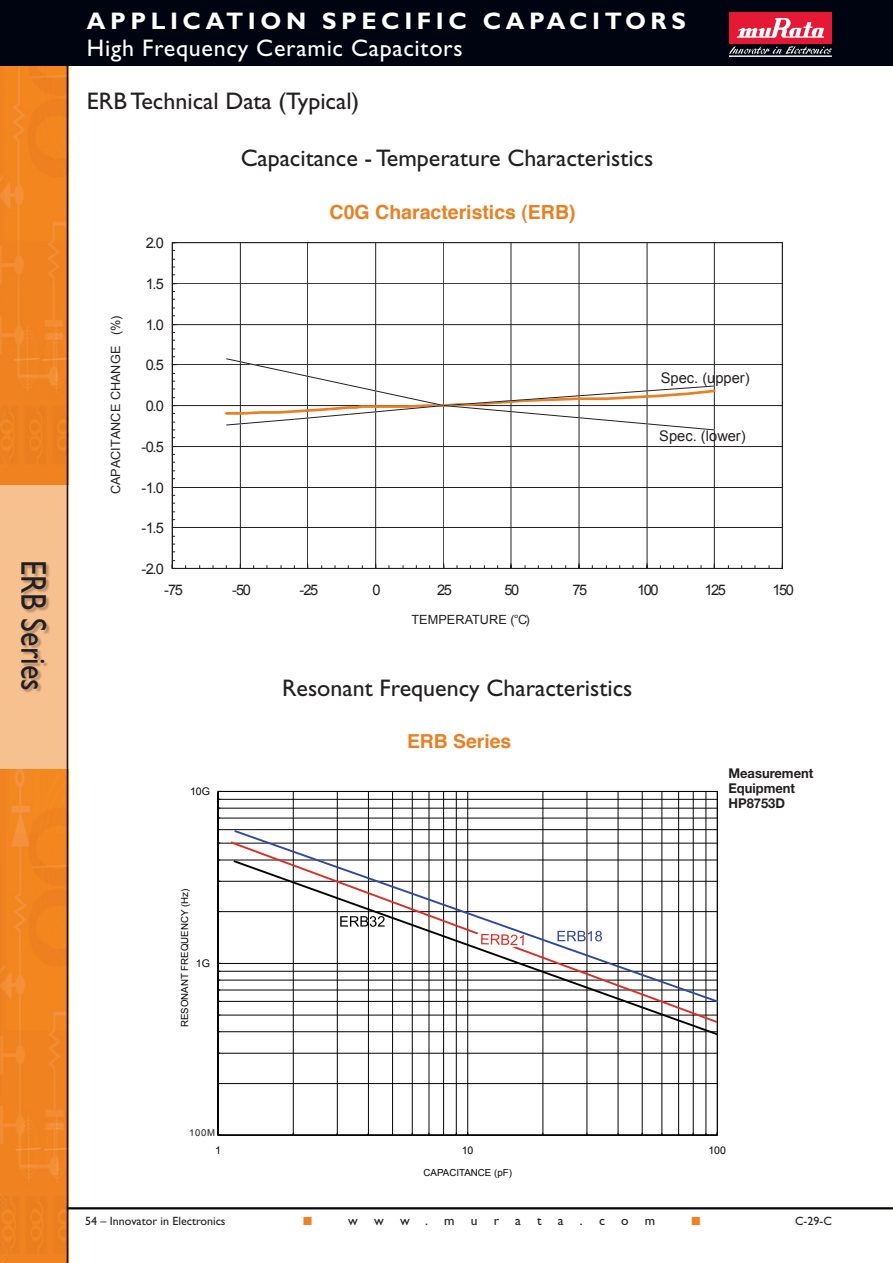
<style>
.page{position:relative;width:893px;height:1263px;background:#fff}
.page>*{position:absolute;margin:0;border:0;box-sizing:border-box;transform-origin:0 0}
.t1{font:36px "Gill Sans";color:#231f20;scale:.83 1}
.t2{font:24px "Gill Sans";color:#231f20}
.t3{font:24px "Gill Sans";letter-spacing:.03em;color:#fff}
.t4{font:700 24px "Gill Sans";letter-spacing:.19em;color:#fff}
.t5{font:700 19.5px "Helvetica";color:#ea8023}
.t6{font:700 19.35px "Helvetica";color:#ea8023}
.t7{font:14.7px "Arial";letter-spacing:-.01em;color:#231f20}
.t8{font:700 13.5px/15px "Helvetica Neue";color:#231f20;scale:.96 1}
.t9{font:13.5px "Gill Sans";letter-spacing:1.2em;color:#231f20}
.t10{font:12.75px "Arial";color:#231f20}
.t11{font:12px "Gill Sans";color:#231f20}
.t12{font:10.5px "Arial";color:#040503}
.t13{font:9.75px "Arial";color:#040503}
.t14{font:9.45px "Arial";color:#231f20}
</style>
<div class="page">
<div style="left:0;top:482px;width:68px;height:287px;background:#f7c08f"></div>
<img style="left:0;top:770px;width:67px;height:493px">
<img style="left:0;top:66px;width:67px;height:418px">
<svg style="left:171px;top:242px;width:612px;height:327px"></svg>
<svg style="left:224px;top:359px;width:493px;height:71px"></svg>
<svg style="left:217px;top:790px;width:501px;height:346px"></svg>
<svg style="left:231px;top:1024px;width:487px;height:13px"></svg>
<svg style="left:229px;top:840px;width:489px;height:184px"></svg>
<svg style="left:232px;top:828px;width:486px;height:176px"></svg>
<svg style="left:557px;top:931px;width:45px;height:10px"></svg>
<svg style="left:477px;top:931px;width:47px;height:17px"></svg>
<div style="left:21px;top:563px;width:29px;height:130px;background:#231f20;opacity:.3"></div>
<div style="left:0;top:0;width:893px;height:66px;background:#000310"></div>
<div style="left:729px;top:12px;width:102px;height:32px;background:#e51836"></div>
<svg style="left:737px;top:18px;width:87px;height:20px"></svg>
<svg style="left:729px;top:46px;width:102px;height:8px"></svg>
<hr style="left:729px;top:56px;width:102px;height:1px;background:#fff">
<hr style="left:67px;top:65px;width:1px;height:1198px;background:#231f20">
<hr style="left:67px;top:1207px;width:826px;height:2px;background:#000310">
<h1 class="t1" style="left:54px;top:560px;width:159px;rotate:90deg">ERB Series</h1>
<p class="t4" style="left:87px;top:7px;width:582px">APPLICATION SPE CIF IC CA PACITORS</p>
<p class="t3" style="left:87px;top:35px;width:377px">High Frequency Ceramic Capacitors</p>
<p class="t2" style="left:87px;top:87px;width:274px">ERB Technical Data (Typical)</p>
<p class="t2" style="left:241px;top:145px;width:414px">Capacitance - Temperature Characteristics</p>
<p class="t10" style="left:108px;top:494px;width:180px;rotate:-90deg">CAPACITANCE CHANGE (%)</p>
<p class="t7" style="left:146px;top:235px;width:20px">2.0</p>
<p class="t7" style="left:146px;top:276px;width:20px">1.5</p>
<p class="t7" style="left:146px;top:317px;width:20px">1.0</p>
<p class="t7" style="left:146px;top:356px;width:20px">0.5</p>
<p class="t7" style="left:146px;top:397px;width:20px">0.0</p>
<p class="t7" style="left:142px;top:438px;width:24px">-0.5</p>
<p class="t7" style="left:142px;top:479px;width:24px">-1.0</p>
<p class="t7" style="left:142px;top:519px;width:24px">-1.5</p>
<p class="t7" style="left:142px;top:560px;width:24px">-2.0</p>
<p class="t5" style="left:330px;top:196px;width:248px">C0G Characteristics (ERB)</p>
<p class="t7" style="left:661px;top:369px;width:90px">Spec. (upper)</p>
<p class="t7" style="left:659px;top:428px;width:88px">Spec. (lower)</p>
<p class="t7" style="left:164px;top:582px;width:20px">-75</p>
<p class="t7" style="left:232px;top:582px;width:20px">-50</p>
<p class="t7" style="left:299px;top:582px;width:20px">-25</p>
<p class="t7" style="left:372px;top:582px;width:10px">0</p>
<p class="t7" style="left:437px;top:582px;width:16px">25</p>
<p class="t7" style="left:504px;top:582px;width:16px">50</p>
<p class="t7" style="left:572px;top:582px;width:16px">75</p>
<p class="t7" style="left:637px;top:582px;width:23px">100</p>
<p class="t7" style="left:704px;top:582px;width:23px">125</p>
<p class="t7" style="left:772px;top:582px;width:23px">150</p>
<p class="t10" style="left:411px;top:612px;width:120px">TEMPERATURE (°C)</p>
<p class="t12" style="left:190px;top:785px;width:22px">10G</p>
<p class="t2" style="left:282px;top:674px;width:352px">Resonant Frequency Characteristics</p>
<p class="t6" style="left:407px;top:725px;width:106px">ERB Series</p>
<p class="t8" style="left:728px;top:765px;width:90px">Measurement<br>Equipment<br>HP8753D</p>
<p class="t13" style="left:179px;top:1027px;width:140px;rotate:-90deg">RESONANT FREQUENCY (Hz)</p>
<p class="t12" style="left:196px;top:957px;width:16px">1G</p>
<p class="t14" style="left:189px;top:1127px;width:28px">100M</p>
<p class="t12" style="left:215px;top:1144px;width:7px">1</p>
<p class="t12" style="left:462px;top:1144px;width:13px">10</p>
<p class="t12" style="left:708px;top:1144px;width:19px">100</p>
<p class="t13" style="left:424px;top:1167px;width:90px">CAPACITANCE (pF)</p>
<p class="t11" style="left:85px;top:1214px;width:142px">54 – Innovator in Electronics</p>
<p class="t9" style="left:348px;top:1213px;width:308px">www.murata.com</p>
<p class="t11" style="left:795px;top:1214px;width:38px">C-29-C</p>
</div>
